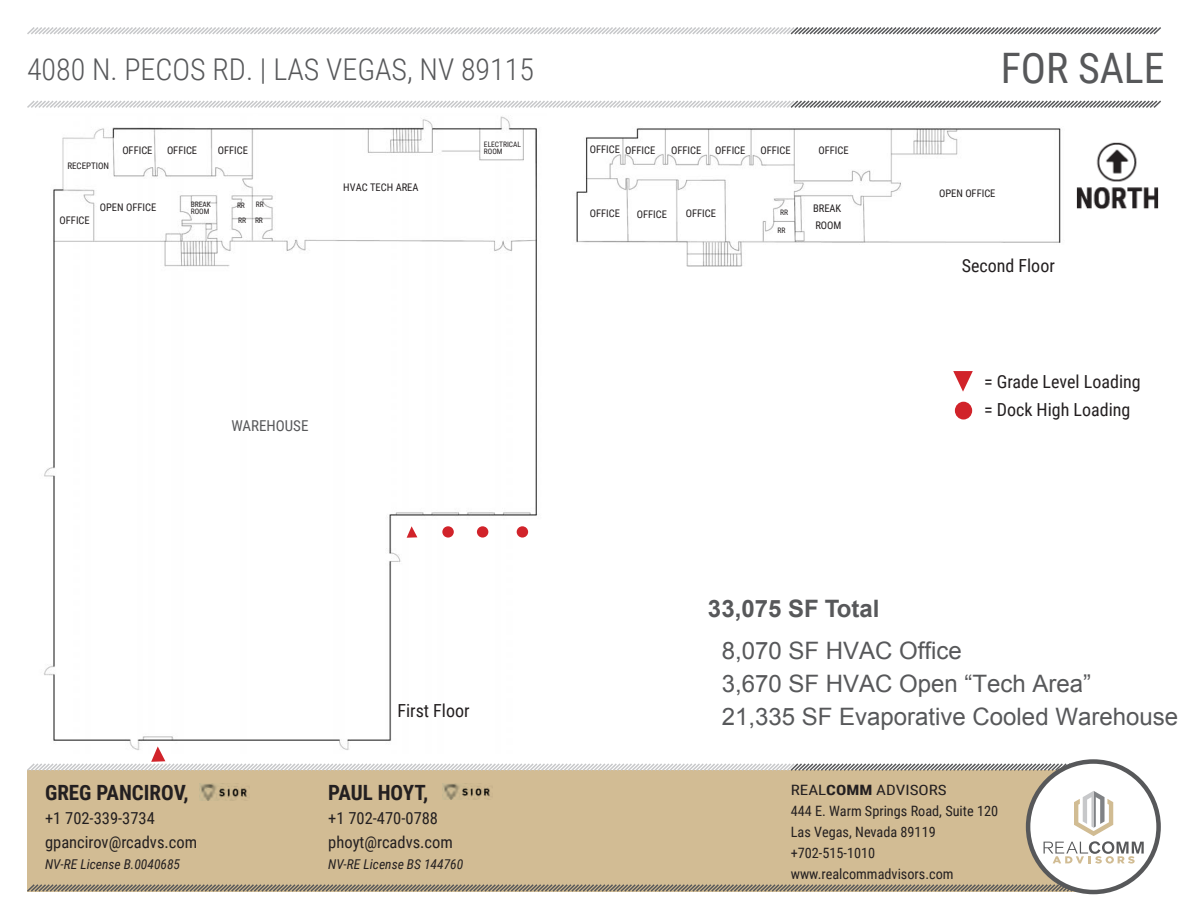
<style>
.page{position:relative;width:1188px;height:918px;background:#fff}
.page>*{position:absolute;margin:0;border:0;box-sizing:border-box;transform-origin:0 0}
.t1{font:42px "Roboto Condensed";color:#57585a}
.t2{font:300 30px "Roboto Condensed";color:#57585a}
.t3{font:24px/33px "Arial";color:#57585a}
.t4{font:700 24px "Arial";color:#57585a}
.t5{font:700 21px "Roboto Condensed";color:#231f20}
.t6{font:18px "Roboto Condensed";color:#231f20}
.t7{font:16.5px/24px "Roboto Condensed";color:#231f20}
.t8{font:15px "Roboto Condensed";color:#57585a}
.t9{font:14.25px/21px "Roboto Condensed";color:#231f20;scale:1.2 1}
.t10{font:italic 13.5px "Roboto Condensed";color:#231f20}
.t11{font:10.5px "Roboto Condensed";color:#231f20}
.t12{font:9px "Roboto Condensed";color:#231f20}
.t13{font:7.5px/7.5px "Roboto Condensed";color:#231f20}
.s1{font-weight:700}
</style>
<div class="page">
<div style="left:27px;top:770px;width:1051px;height:122px;background:#d2bc94"></div>
<svg style="left:27px;top:27px;width:1134px;height:8px"></svg>
<svg style="left:27px;top:100px;width:1134px;height:8px"></svg>
<svg style="left:27px;top:883px;width:1052px;height:10px"></svg>
<div style="left:1028px;top:762px;width:131px;height:130px;background:#fff;border-radius:50%"></div>
<div style="left:1026px;top:759px;width:135px;height:135px;border:4px solid #57585a;border-radius:50%"></div>
<svg style="left:1044px;top:791px;width:100px;height:73px"></svg>
<img style="left:200px;top:784px;width:47px;height:16px">
<img style="left:442px;top:783px;width:48px;height:17px">
<img style="left:576px;top:128px;width:485px;height:139px">
<svg style="left:953px;top:371px;width:20px;height:21px"></svg>
<div style="left:955px;top:402px;width:17px;height:18px;background:#d1232a;border-radius:50%"></div>
<img style="left:44px;top:116px;width:493px;height:630px">
<svg style="left:407px;top:526px;width:10px;height:12px"></svg>
<div style="left:517px;top:526px;width:11px;height:12px;background:#d1232a;border-radius:50%"></div>
<div style="left:477px;top:526px;width:11px;height:12px;background:#d1232a;border-radius:50%"></div>
<div style="left:442px;top:526px;width:12px;height:12px;background:#d1232a;border-radius:50%"></div>
<svg style="left:27px;top:746px;width:1053px;height:26px"></svg>
<img style="left:1076px;top:142px;width:83px;height:67px">
<h2 class="t2" style="left:27px;top:48px;width:508px">4080 N. PECOS RD. | LAS VEGAS, NV 89115</h2>
<h1 class="t1" style="left:1001px;top:39px;width:166px">FOR SALE</h1>
<p class="t12" style="left:67px;top:159px;width:43px">RECEPTION</p>
<p class="t11" style="left:122px;top:143px;width:32px">OFFICE</p>
<p class="t11" style="left:167px;top:143px;width:32px">OFFICE</p>
<p class="t11" style="left:218px;top:143px;width:32px">OFFICE</p>
<p class="t11" style="left:100px;top:200px;width:58px">OPEN OFFICE</p>
<p class="t13" style="left:191px;top:200px;width:22px">BREAK</p>
<p class="t13" style="left:191px;top:208px;width:20px">ROOM</p>
<p class="t13" style="left:237px;top:201px;width:9px">RR</p>
<p class="t13" style="left:256px;top:200px;width:9px">RR</p>
<p class="t11" style="left:60px;top:213px;width:32px">OFFICE</p>
<p class="t13" style="left:238px;top:216px;width:9px">RR</p>
<p class="t13" style="left:255px;top:216px;width:9px">RR</p>
<p class="t11" style="left:343px;top:179px;width:77px">HVAC TECH AREA</p>
<p class="t13" style="left:484px;top:140px;width:39px">ELECTRICAL<br>ROOM</p>
<p class="t8" style="left:231px;top:415px;width:79px">WAREHOUSE</p>
<h3 class="t5" style="left:45px;top:778px;width:145px">GREG PANCIROV,</h3>
<h3 class="t7" style="left:45px;top:806px;width:154px">+1 702-339-3734 gpancirov@rcadvs.com</h3>
<p class="t10" style="left:45px;top:855px;width:137px">NV-RE License B.0040685</p>
<p class="t6" style="left:397px;top:698px;width:74px">First Floor</p>
<h3 class="t5" style="left:328px;top:778px;width:101px">PAUL HOYT,</h3>
<h3 class="t7" style="left:328px;top:806px;width:126px">+1 702-470-0788 phoyt@rcadvs.com</h3>
<p class="t10" style="left:328px;top:855px;width:136px">NV-RE License BS 144760</p>
<p class="t11" style="left:590px;top:142px;width:32px">OFFICE</p>
<p class="t11" style="left:625px;top:143px;width:32px">OFFICE</p>
<p class="t11" style="left:671px;top:143px;width:32px">OFFICE</p>
<p class="t11" style="left:715px;top:143px;width:32px">OFFICE</p>
<p class="t11" style="left:760px;top:143px;width:32px">OFFICE</p>
<p class="t11" style="left:818px;top:143px;width:32px">OFFICE</p>
<p class="t11" style="left:590px;top:206px;width:32px">OFFICE</p>
<p class="t11" style="left:637px;top:207px;width:32px">OFFICE</p>
<p class="t11" style="left:686px;top:206px;width:32px">OFFICE</p>
<p class="t13" style="left:780px;top:208px;width:9px">RR</p>
<p class="t13" style="left:778px;top:226px;width:9px">RR</p>
<p class="t11" style="left:813px;top:201px;width:30px">BREAK</p>
<p class="t11" style="left:815px;top:218px;width:28px">ROOM</p>
<p class="t11" style="left:939px;top:186px;width:58px">OPEN OFFICE</p>
<p class="t6" style="left:962px;top:253px;width:95px">Second Floor</p>
<p class="t6" style="left:984px;top:369px;width:158px">= Grade Level Loading</p>
<p class="t6" style="left:984px;top:397px;width:148px">= Dock High Loading</p>
<p class="t4" style="left:708px;top:592px;width:173px">33,075 SF Total</p>
<p class="t3" style="left:722px;top:634px;width:458px">8,070 SF HVAC Office<br>3,670 SF HVAC Open “Tech Area”<br>21,335 SF Evaporative Cooled Warehouse</p>
<h3 class="t9" style="left:791px;top:779px;width:174px">REAL<span class="s1">COMM</span> ADVISORS<br>444 E. Warm Springs Road, Suite 120<br>Las Vegas, Nevada 89119 +702-515-1010 www.realcommadvisors.com</h3>
</div>
